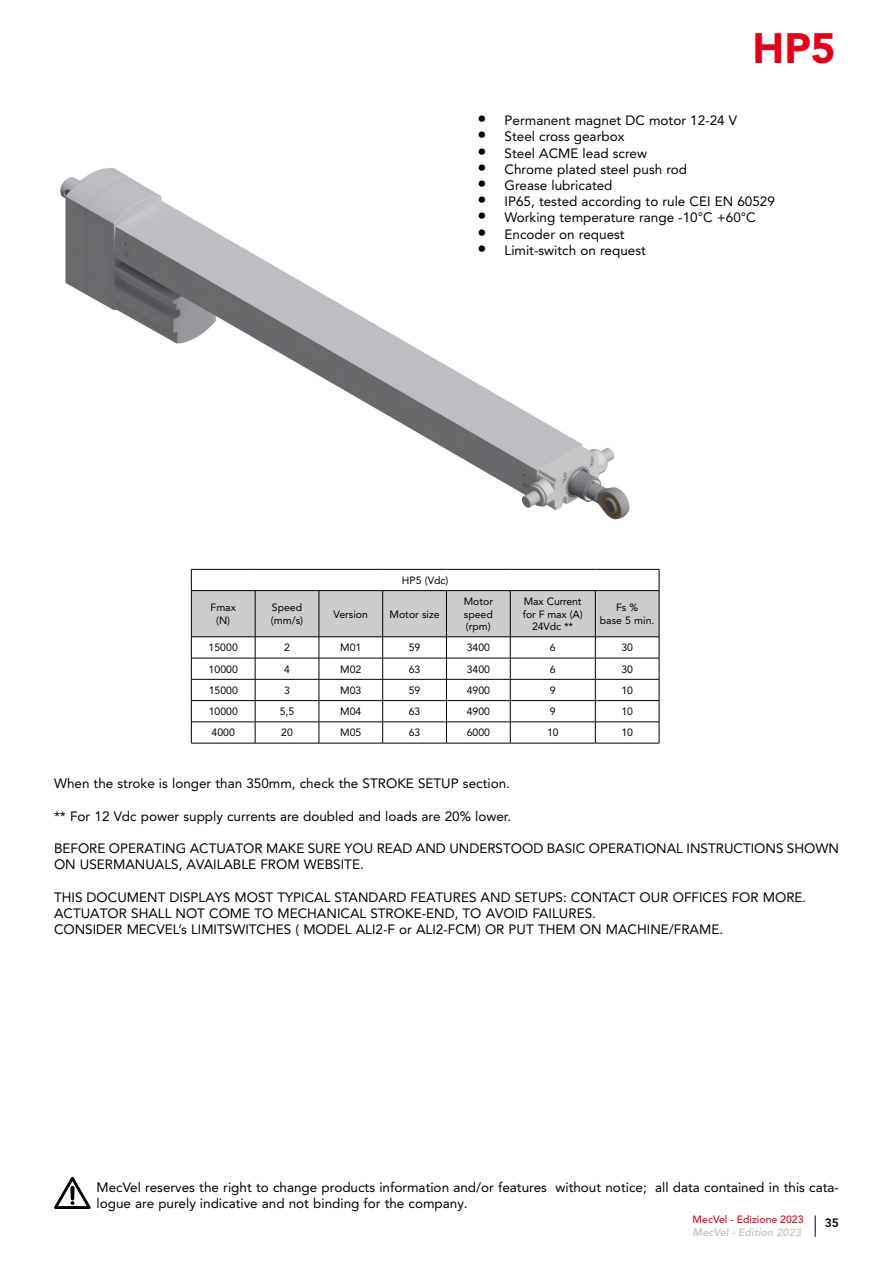
<style>
.page{position:relative;width:893px;height:1263px;background:#fff}
.page>*{position:absolute;margin:0;border:0;box-sizing:border-box;transform-origin:0 0}
.t1{font:900 42px "Avenir LT Pro";color:#e2001a}
.t2{font:13.5px/16.2px "Avenir LT Pro";color:#000}
.t3{font:800 12px "Avenir LT Pro";color:#000}
.t4{font:10.5px/12.6px "Avenir LT Pro";color:#000;text-align:center}
.t5{font:500 10.5px "Avenir LT Pro";color:#e2001a}
.t6{font:italic 800 10.5px "Avenir LT Pro";color:#c6c7c9}
.s1{font-size:18px}
</style>
<div class="page">
<svg style="left:815px;top:1215px;width:1px;height:22px"></svg>
<hr style="left:191px;top:743px;width:64px;height:1px;background:#000">
<svg style="left:191px;top:569px;width:469px;height:174px"></svg>
<hr style="left:595px;top:722px;width:64px;height:1px;background:#000">
<hr style="left:255px;top:743px;width:64px;height:1px;background:#000">
<hr style="left:319px;top:743px;width:64px;height:1px;background:#000">
<hr style="left:383px;top:743px;width:63px;height:1px;background:#000">
<hr style="left:446px;top:743px;width:64px;height:1px;background:#000">
<hr style="left:510px;top:743px;width:85px;height:1px;background:#000">
<hr style="left:595px;top:743px;width:64px;height:1px;background:#000">
<svg style="left:54px;top:1177px;width:37px;height:32px"></svg>
<div style="left:70px;top:1186px;width:5px;height:14px;background:#000;border-radius:2px"></div>
<img style="left:60px;top:168px;width:570px;height:352px">
<h1 class="t1" style="left:752px;top:23px;width:85px">HP5</h1>
<p class="t2" style="left:478px;top:112px;width:261px"><span class="s1">•</span> Permanent magnet DC motor 12-24 V</p>
<p class="t2" style="left:478px;top:128px;width:148px"><span class="s1">•</span> Steel cross gearbox</p>
<p class="t2" style="left:478px;top:145px;width:171px"><span class="s1">•</span> Steel ACME lead screw</p>
<p class="t2" style="left:478px;top:161px;width:211px"><span class="s1">•</span> Chrome plated steel push rod</p>
<p class="t2" style="left:478px;top:177px;width:136px"><span class="s1">•</span> Grease lubricated</p>
<p class="t2" style="left:478px;top:193px;width:299px"><span class="s1">•</span> IP65, tested according to rule CEI EN 60529</p>
<p class="t2" style="left:478px;top:209px;width:280px"><span class="s1">•</span> Working temperature range -10°C +60°C</p>
<p class="t2" style="left:478px;top:226px;width:149px"><span class="s1">•</span> Encoder on request</p>
<p class="t2" style="left:478px;top:242px;width:170px"><span class="s1">•</span> Limit-switch on request</p>
<p class="t4" style="left:402px;top:574px;width:48px">HP5 (Vdc)</p>
<p class="t4" style="left:210px;top:601px;width:27px">Fmax (N)</p>
<p class="t4" style="left:271px;top:601px;width:34px;text-align:left">Speed (mm/s)</p>
<p class="t4" style="left:334px;top:608px;width:36px">Version</p>
<p class="t4" style="left:390px;top:608px;width:52px">Motor size</p>
<p class="t4" style="left:464px;top:595px;width:31px;text-align:justify">Motor speed (rpm)</p>
<p class="t4" style="left:523px;top:595px;width:61px">Max Current for F max (A)<br>24Vdc **</p>
<p class="t4" style="left:600px;top:601px;width:56px">Fs %<br>base 5 min.</p>
<p class="t4" style="left:209px;top:641px;width:31px">15000</p>
<p class="t4" style="left:284px;top:641px;width:7px">2</p>
<p class="t4" style="left:340px;top:641px;width:23px">M01</p>
<p class="t4" style="left:409px;top:641px;width:13px">59</p>
<p class="t4" style="left:467px;top:641px;width:25px">3400</p>
<p class="t4" style="left:550px;top:641px;width:7px">6</p>
<p class="t4" style="left:621px;top:641px;width:13px">30</p>
<p class="t4" style="left:209px;top:663px;width:31px">10000</p>
<p class="t4" style="left:284px;top:663px;width:7px">4</p>
<p class="t4" style="left:340px;top:663px;width:23px">M02</p>
<p class="t4" style="left:409px;top:663px;width:13px">63</p>
<p class="t4" style="left:467px;top:663px;width:25px">3400</p>
<p class="t4" style="left:550px;top:663px;width:7px">6</p>
<p class="t4" style="left:621px;top:663px;width:13px">30</p>
<p class="t4" style="left:209px;top:684px;width:31px">15000</p>
<p class="t4" style="left:284px;top:684px;width:7px">3</p>
<p class="t4" style="left:340px;top:684px;width:23px">M03</p>
<p class="t4" style="left:409px;top:684px;width:13px">59</p>
<p class="t4" style="left:467px;top:684px;width:25px">4900</p>
<p class="t4" style="left:550px;top:684px;width:7px">9</p>
<p class="t4" style="left:621px;top:684px;width:13px">10</p>
<p class="t4" style="left:209px;top:705px;width:31px">10000</p>
<p class="t4" style="left:280px;top:705px;width:16px">5,5</p>
<p class="t4" style="left:340px;top:705px;width:23px">M04</p>
<p class="t4" style="left:409px;top:705px;width:13px">63</p>
<p class="t4" style="left:467px;top:705px;width:25px">4900</p>
<p class="t4" style="left:550px;top:705px;width:7px">9</p>
<p class="t4" style="left:621px;top:705px;width:13px">10</p>
<p class="t4" style="left:212px;top:726px;width:25px">4000</p>
<p class="t4" style="left:281px;top:726px;width:13px">20</p>
<p class="t4" style="left:340px;top:726px;width:23px">M05</p>
<p class="t4" style="left:409px;top:726px;width:13px">63</p>
<p class="t4" style="left:467px;top:726px;width:25px">6000</p>
<p class="t4" style="left:547px;top:726px;width:13px">10</p>
<p class="t4" style="left:621px;top:726px;width:13px">10</p>
<p class="t2" style="left:54px;top:775px;width:457px">When the stroke is longer than 350mm, check the STROKE SETUP section.</p>
<p class="t2" style="left:54px;top:808px;width:459px">** For 12 Vdc power supply currents are doubled and loads are 20% lower.</p>
<p class="t2" style="left:54px;top:840px;width:786px">BEFORE OPERATING ACTUATOR MAKE SURE YOU READ AND UNDERSTOOD BASIC OPERATIONAL INSTRUCTIONS SHOWN<br>ON USERMANUALS, AVAILABLE FROM WEBSITE.</p>
<p class="t2" style="left:54px;top:889px;width:754px">THIS DOCUMENT DISPLAYS MOST TYPICAL STANDARD FEATURES AND SETUPS: CONTACT OUR OFFICES FOR MORE.<br>ACTUATOR SHALL NOT COME TO MECHANICAL STROKE-END, TO AVOID FAILURES.<br>CONSIDER MECVEL’s LIMITSWITCHES ( MODEL ALI2-F or ALI2-FCM) OR PUT THEM ON MACHINE/FRAME.</p>
<p class="t2" style="left:97px;top:1179px;width:744px">MecVel reserves the right to change products information and/or features without notice; all data contained in this cata&shy;logue are purely indicative and not binding for the company.</p>
<p class="t5" style="left:693px;top:1213px;width:113px">MecVel - Edizione 2023</p>
<p class="t3" style="left:825px;top:1216px;width:16px">35</p>
<p class="t6" style="left:693px;top:1226px;width:110px">MecVel - Edition 2023</p>
</div>
